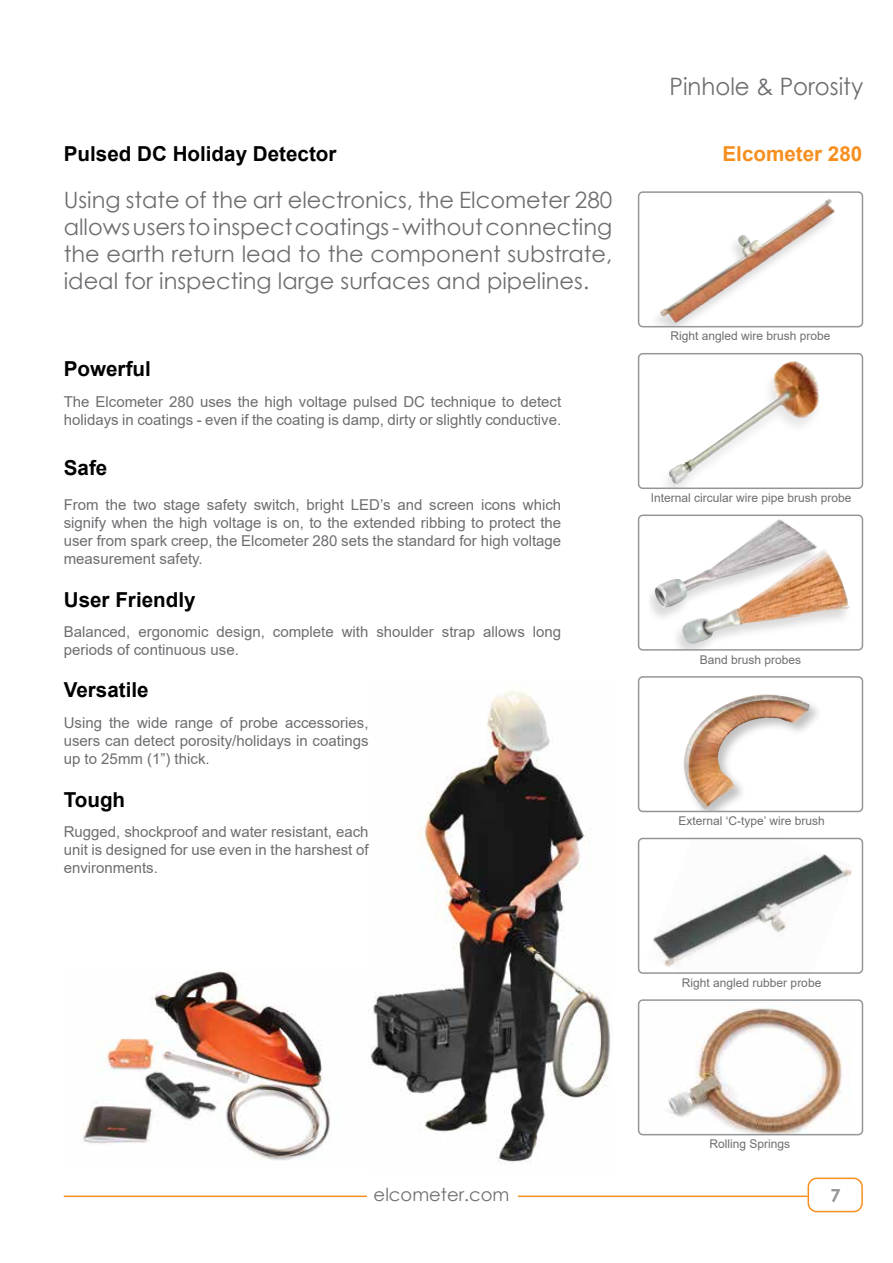
<style>
.page{position:relative;width:893px;height:1263px;background:#fff}
.page>*{position:absolute;margin:0;border:0;box-sizing:border-box;transform-origin:0 0}
.t1{font:24px "Century Gothic";color:#6d6e71;scale:.95 1}
.t2{font:22.5px/27px "Century Gothic";color:#6d6e71;text-align:justify}
.t3{font:700 20.7px "Arial";color:#000}
.t4{font:700 20.7px "Arial";color:#f78f1e}
.t5{font:18px "Century Gothic";color:#6d6e71}
.t6{font:700 18px "Century Gothic";color:#939598}
.t7{font:15px/18px "Arial";color:#6d6e71;text-align:justify}
.t8{font:12px "Arial";color:#6d6e71}
</style>
<div class="page">
<div style="left:807px;top:1177px;width:56px;height:35px;border:2px solid #f78f1e;border-radius:9px"></div>
<hr style="left:64px;top:1195px;width:743px;height:2px;background:#f78f1e">
<div style="left:367px;top:1177px;width:150px;height:48px;background:#fff"></div>
<img style="left:370px;top:691px;width:241px;height:473px">
<div style="left:657px;top:360px;width:168px;height:128px;background:#000;opacity:.1"></div>
<img style="left:668px;top:361px;width:128px;height:124px">
<div style="left:638px;top:353px;width:225px;height:136px;border:2px solid #939598;border-radius:4px"></div>
<img style="left:660px;top:202px;width:165px;height:122px">
<div style="left:638px;top:191px;width:225px;height:136px;border:2px solid #939598;border-radius:4px"></div>
<div style="left:670px;top:549px;width:183px;height:101px;background:#000;opacity:.15"></div>
<img style="left:682px;top:549px;width:168px;height:95px">
<div style="left:638px;top:514px;width:225px;height:137px;border:2px solid #939598;border-radius:4px"></div>
<div style="left:649px;top:519px;width:172px;height:104px;background:#000;opacity:.15"></div>
<img style="left:655px;top:519px;width:163px;height:89px">
<img style="left:653px;top:853px;width:199px;height:114px">
<div style="left:638px;top:838px;width:225px;height:136px;border:2px solid #939598;border-radius:4px"></div>
<div style="left:682px;top:693px;width:142px;height:118px;background:#000;opacity:.25"></div>
<img style="left:683px;top:699px;width:127px;height:110px">
<div style="left:638px;top:676px;width:225px;height:136px;border:2px solid #939598;border-radius:4px"></div>
<img style="left:639px;top:1008px;width:203px;height:127px">
<div style="left:638px;top:999px;width:225px;height:136px;border:2px solid #939598;border-radius:4px"></div>
<img style="left:82px;top:971px;width:248px;height:190px">
<h1 class="t1" style="left:670px;top:70px;width:205px">Pinhole &amp; Porosity</h1>
<h3 class="t3" style="left:64px;top:139px;width:274px">Pulsed DC Holiday Detector</h3>
<h3 class="t4" style="left:722px;top:139px;width:141px">Elcometer 280</h3>
<h2 class="t2" style="left:64px;top:186px;width:550px">Using state of the art electronics, the Elcometer 280 allows users to inspect coatings - without connecting the earth return lead to the component substrate, ideal for inspecting large surfaces and pipelines.</h2>
<h3 class="t3" style="left:64px;top:355px;width:89px">Powerful</h3>
<p class="t7" style="left:64px;top:393px;width:499px">The Elcometer 280 uses the high voltage pulsed DC technique to detect holidays in coatings - even if the coating is damp, dirty or slightly conductive.</p>
<h3 class="t3" style="left:64px;top:453px;width:45px">Safe</h3>
<p class="t7" style="left:64px;top:495px;width:499px">From the two stage safety switch, bright LED’s and screen icons which signify when the high voltage is on, to the extended ribbing to protect the user from spark creep, the Elcometer 280 sets the standard for high voltage measurement safety.</p>
<h3 class="t3" style="left:64px;top:585px;width:133px">User Friendly</h3>
<p class="t7" style="left:64px;top:623px;width:499px">Balanced, ergonomic design, complete with shoulder strap allows long periods of continuous use.</p>
<h3 class="t3" style="left:64px;top:675px;width:86px">Versatile</h3>
<p class="t7" style="left:64px;top:713px;width:306px">Using the wide range of probe accessories, users can detect porosity/holidays in coatings up to 25mm (1”) thick.</p>
<h3 class="t3" style="left:64px;top:785px;width:63px">Tough</h3>
<p class="t7" style="left:64px;top:823px;width:306px">Rugged, shockproof and water resistant, each unit is designed for use even in the harshest of environments.</p>
<p class="t8" style="left:670px;top:328px;width:162px">Right angled wire brush probe</p>
<p class="t8" style="left:651px;top:489px;width:202px">Internal circular wire pipe brush probe</p>
<p class="t8" style="left:700px;top:651px;width:103px">Band brush probes</p>
<p class="t8" style="left:678px;top:813px;width:148px">External ‘C-type’ wire brush</p>
<p class="t8" style="left:682px;top:974px;width:141px">Right angled rubber probe</p>
<p class="t8" style="left:709px;top:1136px;width:82px">Rolling Springs</p>
<p class="t5" style="left:374px;top:1181px;width:137px">elcometer.com</p>
<p class="t6" style="left:830px;top:1181px;width:12px">7</p>
</div>
